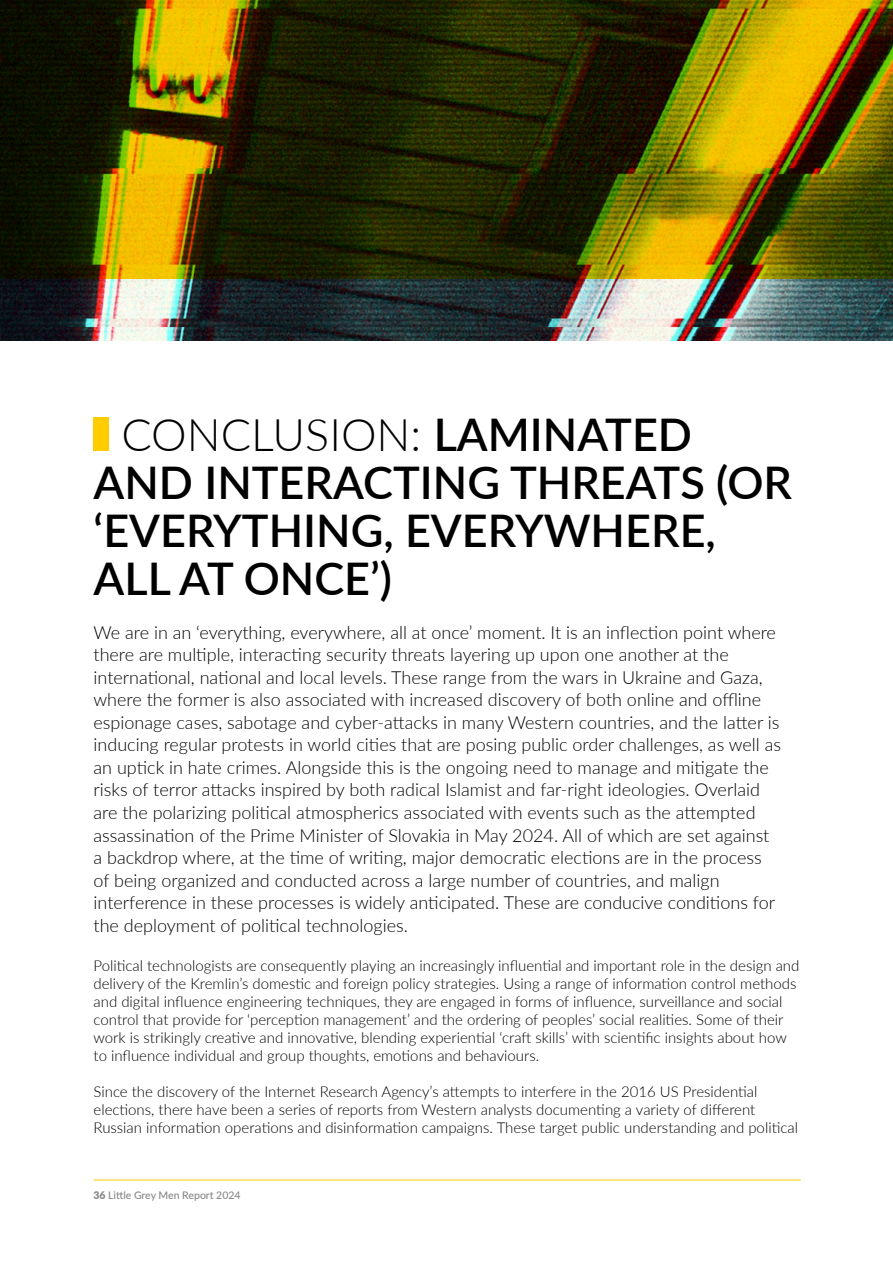
<style>
.page{position:relative;width:893px;height:1263px;background:#fff}
.page>*{position:absolute;margin:0;border:0;box-sizing:border-box;transform-origin:0 0}
.t1{font:600 45px/48px "Lato";color:#000}
.t2{font:300 18px/22.5px "Lato";color:#000}
.t3{font:300 15px/18px "Lato";color:#000}
.t4{font:500 10.5px "Lato";color:#878787}
.s1{font-weight:300}
.s2{font-weight:900}
</style>
<div class="page">
<hr style="left:94px;top:1180px;width:707px;height:1px;background:#fc0">
<div style="left:94px;top:418px;width:15px;height:33px;background:#fc0"></div>
<img style="left:0;top:279px;width:893px;height:61px">
<svg style="left:0;top:0;width:893px;height:279px;background:#4d4400"></svg>
<h1 class="t1" style="left:94px;top:408px;width:700px;text-indent:28px"><span class="s1">CONCLUSION:</span> LAMINATED<br>AND INTERACTING THREATS (OR ‘EVERYTHING, EVERYWHERE,<br>ALL AT ONCE’)</h1>
<p class="t2" style="left:94px;top:621px;width:689px">We are in an ‘everything, everywhere, all at once’ moment. It is an inflection point where there are multiple, interacting security threats layering up upon one another at the international, national and local levels. These range from the wars in Ukraine and Gaza, where the former is also associated with increased discovery of both online and offline espionage cases, sabotage and cyber-attacks in many Western countries, and the latter is inducing regular protests in world cities that are posing public order challenges, as well as an uptick in hate crimes. Alongside this is the ongoing need to manage and mitigate the risks of terror attacks inspired by both radical Islamist and far-right ideologies. Overlaid are the polarizing political atmospherics associated with events such as the attempted assassination of the Prime Minister of Slovakia in May 2024. All of which are set against a backdrop where, at the time of writing, major democratic elections are in the process of being organized and conducted across a large number of countries, and malign interference in these processes is widely anticipated. These are conducive conditions for the deployment of political technologies.</p>
<p class="t3" style="left:94px;top:956px;width:707px">Political technologists are consequently playing an increasingly influential and important role in the design and delivery of the Kremlin’s domestic and foreign policy strategies. Using a range of information control methods and digital influence engineering techniques, they are engaged in forms of influence, surveillance and social control that provide for ‘perception management’ and the ordering of peoples’ social realities. Some of their work is strikingly creative and innovative, blending experiential ‘craft skills’ with scientific insights about how to influence individual and group thoughts, emotions and behaviours.</p>
<p class="t3" style="left:94px;top:1082px;width:706px">Since the discovery of the Internet Research Agency’s attempts to interfere in the 2016 US Presidential elections, there have been a series of reports from Western analysts documenting a variety of different<br>Russian information operations and disinformation campaigns. These target public understanding and political</p>
<p class="t4" style="left:94px;top:1188px;width:149px"><span class="s2">36</span> Little Grey Men Report 2024</p>
</div>
